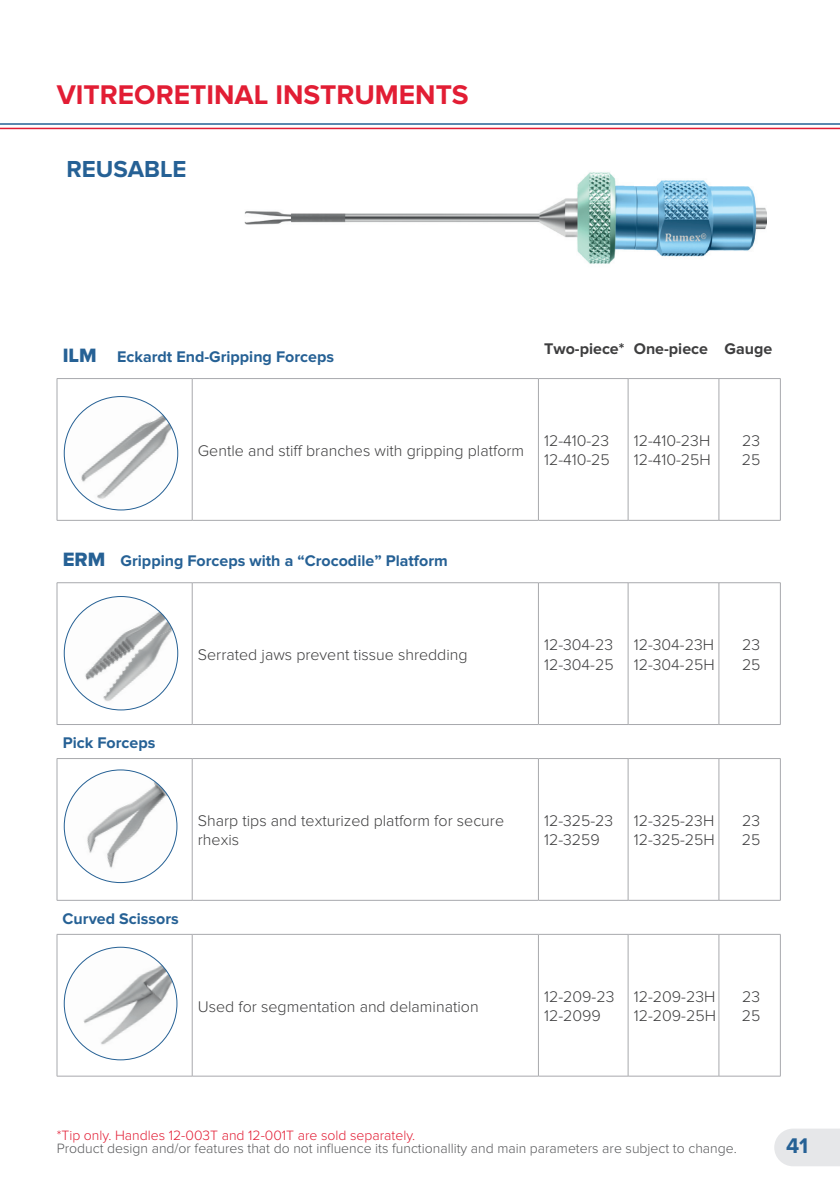
<style>
.page{position:relative;width:840px;height:1191px;background:#fff}
.page>*{position:absolute;margin:0;border:0;box-sizing:border-box;transform-origin:0 0}
.t1{font:700 28px "Proxima Nova";color:#e21d34}
.t2{font:700 24px "Proxima Nova";color:#266195}
.t3{font:700 22px "Proxima Nova";color:#266195}
.t4{font:300 16px/19.2px "Proxima Nova";color:#3e3e3f}
.t5{font:700 16px "Proxima Nova";color:#266195}
.t6{font:700 16px "Proxima Nova";color:#3e3e3f}
.t7{font:300 14px "Proxima Nova";color:#57585a}
.t8{font:300 14px "Proxima Nova";color:#e21d34}
.s1{font-family:"Proxima Nova Extrabld";font-weight:400;font-size:20px}
</style>
<div class="page">
<div style="left:774px;top:1129px;width:65px;height:37px;background:#e6e7e9"></div>
<hr style="left:0;top:128px;width:839px;height:1px;background:#e21d34">
<hr style="left:0;top:123px;width:839px;height:2px;background:#266195">
<hr style="left:57px;top:378px;width:135px;height:1px;background:#a8a9ad">
<hr style="left:57px;top:379px;width:1px;height:141px;background:#a8a9ad">
<hr style="left:192px;top:378px;width:346px;height:1px;background:#a8a9ad">
<hr style="left:192px;top:379px;width:1px;height:141px;background:#a8a9ad">
<hr style="left:538px;top:378px;width:89px;height:1px;background:#a8a9ad">
<hr style="left:537px;top:379px;width:1px;height:141px;background:#a8a9ad">
<hr style="left:627px;top:378px;width:91px;height:1px;background:#a8a9ad">
<hr style="left:627px;top:379px;width:1px;height:141px;background:#a8a9ad">
<hr style="left:718px;top:378px;width:62px;height:1px;background:#a8a9ad">
<hr style="left:718px;top:379px;width:1px;height:141px;background:#a8a9ad">
<hr style="left:779px;top:379px;width:1px;height:141px;background:#a8a9ad">
<hr style="left:57px;top:520px;width:135px;height:1px;background:#a8a9ad">
<hr style="left:192px;top:520px;width:346px;height:1px;background:#a8a9ad">
<hr style="left:538px;top:520px;width:89px;height:1px;background:#a8a9ad">
<hr style="left:627px;top:520px;width:91px;height:1px;background:#a8a9ad">
<hr style="left:718px;top:520px;width:62px;height:1px;background:#a8a9ad">
<hr style="left:57px;top:582px;width:135px;height:1px;background:#a8a9ad">
<hr style="left:57px;top:583px;width:1px;height:141px;background:#a8a9ad">
<hr style="left:192px;top:582px;width:346px;height:1px;background:#a8a9ad">
<hr style="left:192px;top:583px;width:1px;height:141px;background:#a8a9ad">
<hr style="left:538px;top:582px;width:89px;height:1px;background:#a8a9ad">
<hr style="left:537px;top:583px;width:1px;height:141px;background:#a8a9ad">
<hr style="left:627px;top:582px;width:91px;height:1px;background:#a8a9ad">
<hr style="left:627px;top:583px;width:1px;height:141px;background:#a8a9ad">
<hr style="left:718px;top:582px;width:62px;height:1px;background:#a8a9ad">
<hr style="left:718px;top:583px;width:1px;height:141px;background:#a8a9ad">
<hr style="left:779px;top:583px;width:1px;height:141px;background:#a8a9ad">
<hr style="left:57px;top:724px;width:135px;height:1px;background:#a8a9ad">
<hr style="left:192px;top:724px;width:346px;height:1px;background:#a8a9ad">
<hr style="left:538px;top:724px;width:89px;height:1px;background:#a8a9ad">
<hr style="left:627px;top:724px;width:91px;height:1px;background:#a8a9ad">
<hr style="left:718px;top:724px;width:62px;height:1px;background:#a8a9ad">
<hr style="left:57px;top:758px;width:135px;height:1px;background:#a8a9ad">
<hr style="left:57px;top:759px;width:1px;height:141px;background:#a8a9ad">
<hr style="left:192px;top:758px;width:346px;height:1px;background:#a8a9ad">
<hr style="left:192px;top:759px;width:1px;height:141px;background:#a8a9ad">
<hr style="left:538px;top:758px;width:89px;height:1px;background:#a8a9ad">
<hr style="left:537px;top:759px;width:1px;height:141px;background:#a8a9ad">
<hr style="left:627px;top:758px;width:91px;height:1px;background:#a8a9ad">
<hr style="left:627px;top:759px;width:1px;height:141px;background:#a8a9ad">
<hr style="left:718px;top:758px;width:62px;height:1px;background:#a8a9ad">
<hr style="left:718px;top:759px;width:1px;height:141px;background:#a8a9ad">
<hr style="left:779px;top:759px;width:1px;height:141px;background:#a8a9ad">
<hr style="left:57px;top:900px;width:135px;height:1px;background:#a8a9ad">
<hr style="left:192px;top:900px;width:346px;height:1px;background:#a8a9ad">
<hr style="left:538px;top:900px;width:89px;height:1px;background:#a8a9ad">
<hr style="left:627px;top:900px;width:91px;height:1px;background:#a8a9ad">
<hr style="left:718px;top:900px;width:62px;height:1px;background:#a8a9ad">
<hr style="left:57px;top:934px;width:135px;height:1px;background:#a8a9ad">
<hr style="left:57px;top:934px;width:1px;height:141px;background:#a8a9ad">
<hr style="left:192px;top:934px;width:346px;height:1px;background:#a8a9ad">
<hr style="left:192px;top:934px;width:1px;height:141px;background:#a8a9ad">
<hr style="left:538px;top:934px;width:89px;height:1px;background:#a8a9ad">
<hr style="left:537px;top:934px;width:1px;height:141px;background:#a8a9ad">
<hr style="left:627px;top:934px;width:91px;height:1px;background:#a8a9ad">
<hr style="left:627px;top:934px;width:1px;height:141px;background:#a8a9ad">
<hr style="left:718px;top:934px;width:62px;height:1px;background:#a8a9ad">
<hr style="left:718px;top:934px;width:1px;height:141px;background:#a8a9ad">
<hr style="left:779px;top:934px;width:1px;height:141px;background:#a8a9ad">
<hr style="left:57px;top:1075px;width:135px;height:1px;background:#a8a9ad">
<hr style="left:192px;top:1075px;width:346px;height:1px;background:#a8a9ad">
<hr style="left:538px;top:1075px;width:89px;height:1px;background:#a8a9ad">
<hr style="left:627px;top:1075px;width:91px;height:1px;background:#a8a9ad">
<hr style="left:718px;top:1075px;width:62px;height:1px;background:#a8a9ad">
<img style="left:64px;top:396px;width:114px;height:114px;border-radius:57px">
<img style="left:64px;top:770px;width:113px;height:112px;border-radius:56px">
<img style="left:64px;top:947px;width:113px;height:112px;border-radius:56px">
<img style="left:64px;top:596px;width:108px;height:81px">
<img style="left:69px;top:629px;width:109px;height:81px">
<img style="left:244px;top:172px;width:521px;height:92px">
<h1 class="t1" style="left:57px;top:79px;width:413px">VITREORETINAL INSTRUMENTS</h1>
<h2 class="t2" style="left:66px;top:155px;width:122px">REUSABLE</h2>
<p class="t5" style="left:63px;top:347px;width:273px"><span class="s1">ILM</span> Eckardt End-Gripping Forceps</p>
<p class="t6" style="left:543px;top:339px;width:229px">Two-piece* One-piece Gauge</p>
<p class="t4" style="left:198px;top:441px;width:327px">Gentle and stiff branches with gripping platform</p>
<p class="t4" style="left:543px;top:431px;width:67px">12-410-23<br>12-410-25</p>
<p class="t4" style="left:633px;top:431px;width:79px">12-410-23H<br>12-410-25H</p>
<p class="t4" style="left:741px;top:431px;width:20px">23<br>25</p>
<p class="t5" style="left:63px;top:551px;width:386px"><span class="s1">ERM</span> Gripping Forceps with a “Crocodile” Platform</p>
<p class="t5" style="left:63px;top:733px;width:94px">Pick Forceps</p>
<p class="t4" style="left:198px;top:645px;width:271px">Serrated jaws prevent tissue shredding</p>
<p class="t4" style="left:544px;top:635px;width:71px">12-304-23<br>12-304-25</p>
<p class="t4" style="left:633px;top:635px;width:82px">12-304-23H<br>12-304-25H</p>
<p class="t4" style="left:741px;top:635px;width:20px">23<br>25</p>
<p class="t4" style="left:198px;top:811px;width:307px">Sharp tips and texturized platform for secure rhexis</p>
<p class="t4" style="left:543px;top:811px;width:71px">12-325-23<br>12-3259</p>
<p class="t4" style="left:633px;top:811px;width:83px">12-325-23H<br>12-325-25H</p>
<p class="t4" style="left:741px;top:811px;width:20px">23<br>25</p>
<p class="t5" style="left:63px;top:909px;width:118px">Curved Scissors</p>
<p class="t4" style="left:198px;top:996px;width:282px">Used for segmentation and delamination</p>
<p class="t4" style="left:543px;top:987px;width:72px">12-209-23<br>12-2099</p>
<p class="t4" style="left:633px;top:987px;width:84px">12-209-23H<br>12-209-25H</p>
<p class="t4" style="left:741px;top:987px;width:20px">23<br>25</p>
<p class="t8" style="left:57px;top:1127px;width:360px">*Tip only. Handles 12-003T and 12-001T are sold separately.</p>
<p class="t7" style="left:57px;top:1140px;width:681px">Product design and/or features that do not influence its functionallity and main parameters are subject to change.</p>
<h3 class="t3" style="left:785px;top:1133px;width:24px">41</h3>
</div>
